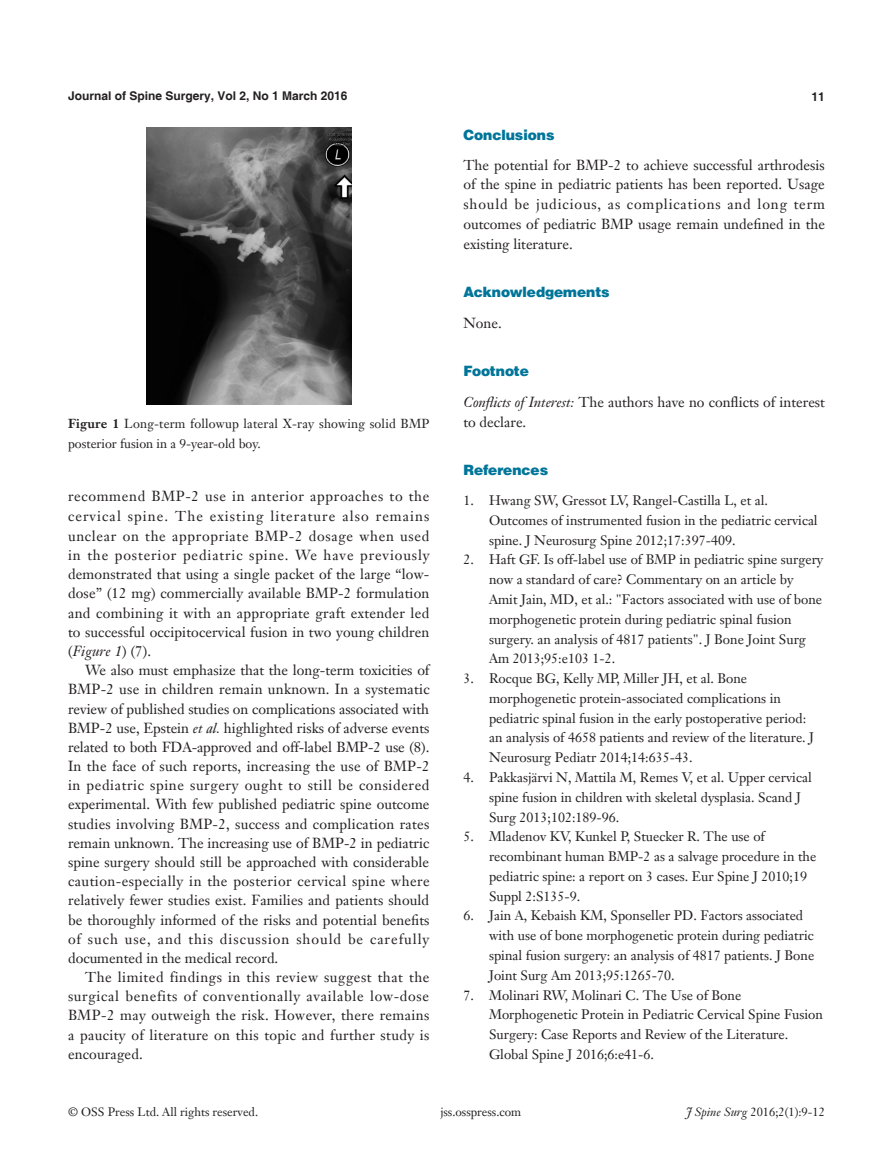
<style>
.page{position:relative;width:893px;height:1170px;background:#fff}
.page>*{position:absolute;margin:0;border:0;box-sizing:border-box;transform-origin:0 0}
.t1{font:14.25px/19.2px "Janson Text LT";color:#231f20;text-align:justify}
.一级标题下沉{font:900 14.25px "Helvetica";color:#007599}
.一级标题正{font:900 14.25px "Helvetica";color:#007599}
.t2{font:13.5px/19.8px "Janson Text LT";color:#231f20}
.t3{font:12.75px/19.5px "Janson Text LT";letter-spacing:.015em;color:#231f20}
.t4{font:12px "Janson Text LT";color:#231f20}
.t5{font:700 12px "Helvetica";color:#231f20}
.s1{font-weight:700}
.s2{font-style:italic}
</style>
<div class="page">
<img style="left:147px;top:128px;width:204px;height:276px">
<p class="t5" style="left:68px;top:88px;width:281px">Journal of Spine Surgery, Vol 2, No 1 March 2016</p>
<p class="t5" style="left:812px;top:89px;width:15px">11</p>
<p class="t3" style="left:68px;top:414px;width:363px"><span class="s1">Figure 1</span> Long-term followup lateral X-ray showing solid BMP posterior fusion in a 9-year-old boy.</p>
<p class="t1" style="left:68px;top:486px;width:363px">recommend BMP-2 use in anterior approaches to the cervical spine. The existing literature also remains unclear on the appropriate BMP-2 dosage when used in the posterior pediatric spine. We have previously demonstrated that using a single packet of the large “low&shy;dose” (12 mg) commercially available BMP-2 formulation and combining it with an appropriate graft extender led to successful occipitocervical fusion in two young children (<span class="s2">Figure 1</span>) (7).</p>
<p class="t1" style="left:68px;top:660px;width:363px;text-indent:17px">We also must emphasize that the long-term toxicities of BMP-2 use in children remain unknown. In a systematic review of published studies on complications associated with BMP-2 use, Epstein <span class="s2">et al.</span> highlighted risks of adverse events related to both FDA-approved and off-label BMP-2 use (8).<br>In the face of such reports, increasing the use of BMP-2 in pediatric spine surgery ought to still be considered experimental. With few published pediatric spine outcome studies involving BMP-2, success and complication rates remain unknown. The increasing use of BMP-2 in pediatric spine surgery should still be approached with considerable caution-especially in the posterior cervical spine where relatively fewer studies exist. Families and patients should be thoroughly informed of the risks and potential benefits of such use, and this discussion should be carefully documented in the medical record.</p>
<p class="t1" style="left:68px;top:967px;width:363px;text-indent:17px">The limited findings in this review suggest that the surgical benefits of conventionally available low-dose BMP-2 may outweigh the risk. However, there remains a paucity of literature on this topic and further study is encouraged.</p>
<p class="一级标题正" style="left:463px;top:126px;width:92px">Conclusions</p>
<p class="t1" style="left:463px;top:155px;width:363px;line-height:19.8px">The potential for BMP-2 to achieve successful arthrodesis of the spine in pediatric patients has been reported. Usage should be judicious, as complications and long term outcomes of pediatric BMP usage remain undefined in the existing literature.</p>
<p class="一级标题下沉" style="left:463px;top:283px;width:148px">Acknowledgements</p>
<p class="t1" style="left:463px;top:313px;width:40px">None.</p>
<p class="一级标题下沉" style="left:463px;top:362px;width:67px">Footnote</p>
<p class="t1" style="left:463px;top:392px;width:363px;line-height:19.8px"><span class="s2">Conflicts of Interest:</span> The authors have no conflicts of interest to declare.</p>
<p class="一级标题下沉" style="left:463px;top:461px;width:86px">References</p>
<p class="t2" style="left:489px;top:490px;width:330px;text-indent:-26px">1. Hwang SW, Gressot LV, Rangel-Castilla L, et al.<br>Outcomes of instrumented fusion in the pediatric cervical spine. J Neurosurg Spine 2012;17:397-409.</p>
<p class="t2" style="left:489px;top:549px;width:336px;text-indent:-26px">2. Haft GF. Is off-label use of BMP in pediatric spine surgery now a standard of care? Commentary on an article by Amit Jain, MD, et al.: "Factors associated with use of bone morphogenetic protein during pediatric spinal fusion surgery. an analysis of 4817 patients". J Bone Joint Surg Am 2013;95:e103 1-2.</p>
<p class="t2" style="left:489px;top:668px;width:327px;text-indent:-26px">3. Rocque BG, Kelly MP, Miller JH, et al. Bone morphogenetic protein-associated complications in pediatric spinal fusion in the early postoperative period: an analysis of 4658 patients and review of the literature. J Neurosurg Pediatr 2014;14:635-43.</p>
<p class="t2" style="left:489px;top:767px;width:324px;text-indent:-26px">4. Pakkasjärvi N, Mattila M, Remes V, et al. Upper cervical spine fusion in children with skeletal dysplasia. Scand J<br>Surg 2013;102:189-96.</p>
<p class="t2" style="left:489px;top:826px;width:329px;text-indent:-26px">5. Mladenov KV, Kunkel P, Stuecker R. The use of recombinant human BMP-2 as a salvage procedure in the pediatric spine: a report on 3 cases. Eur Spine J 2010;19<br>Suppl 2:S135-9.</p>
<p class="t2" style="left:489px;top:905px;width:327px;text-indent:-26px">6. Jain A, Kebaish KM, Sponseller PD. Factors associated with use of bone morphogenetic protein during pediatric spinal fusion surgery: an analysis of 4817 patients. J Bone Joint Surg Am 2013;95:1265-70.</p>
<p class="t2" style="left:489px;top:984px;width:336px;text-indent:-26px">7. Molinari RW, Molinari C. The Use of Bone Morphogenetic Protein in Pediatric Cervical Spine Fusion Surgery: Case Reports and Review of the Literature.<br>Global Spine J 2016;6:e41-6.</p>
<p class="t4" style="left:68px;top:1104px;width:192px">© OSS Press Ltd. All rights reserved.</p>
<p class="t4" style="left:440px;top:1104px;width:82px">jss.osspress.com</p>
<p class="t4" style="left:686px;top:1104px;width:140px"><span class="s2">J Spine Surg</span> 2016;2(1):9-12</p>
</div>
